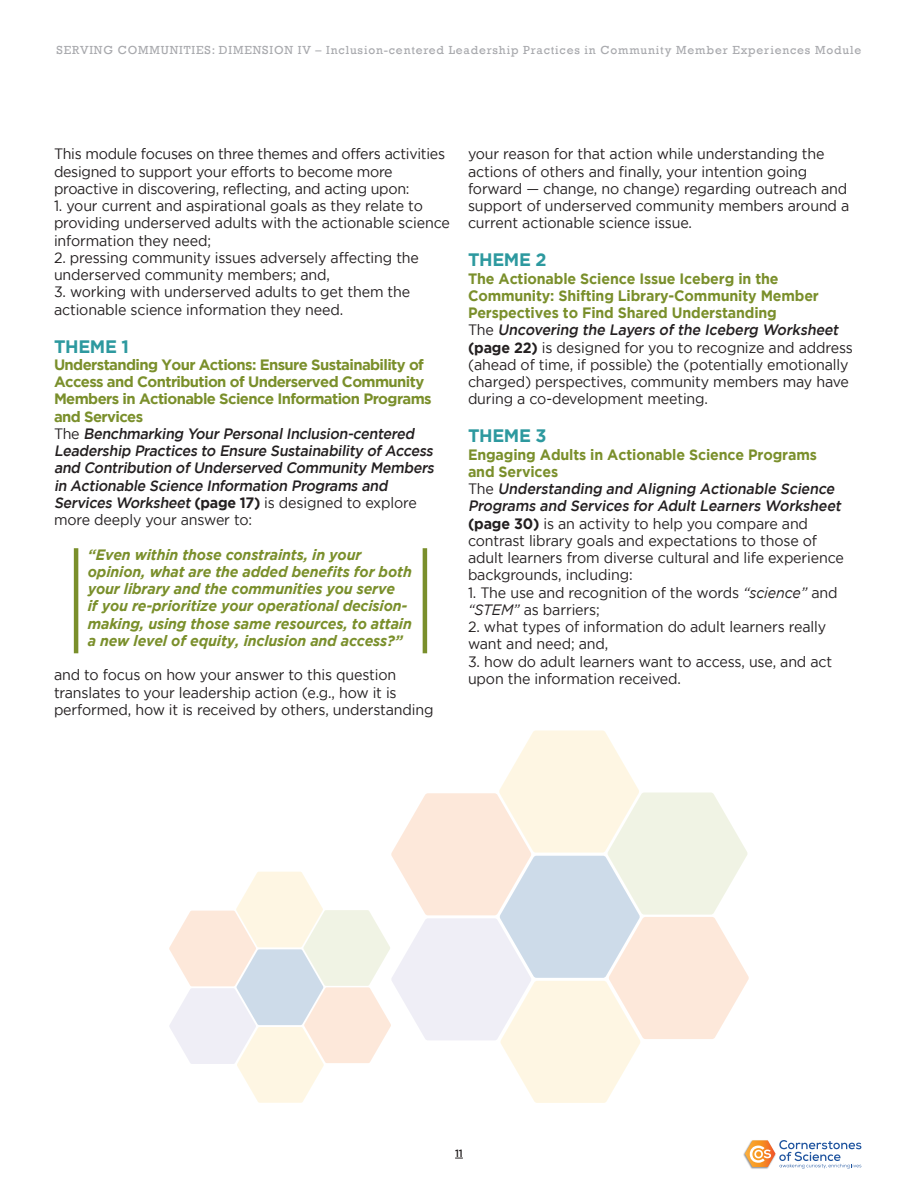
<style>
.page{position:relative;width:918px;height:1188px;background:#fff}
.page>*{position:absolute;margin:0;border:0;box-sizing:border-box;transform-origin:0 0}
.orange__theme__and__step{font:700 18px "Gotham";letter-spacing:-.02em;color:#2d999f}
.text{font:15px/17.2px "Gotham";letter-spacing:-.01em;color:#231f20;scale:.95 1}
.text-2{font:italic 700 15px/17.2px "Gotham";letter-spacing:-.01em;color:#7a8f2b;scale:.95 1}
.text-3{font:italic 500 15px "Gotham";color:#231f20;scale:.95 1}
.text-4{font:700 15px/17.2px "Gotham";letter-spacing:-.01em;color:#7a8f2b;scale:.95 1}
.text-5{font:700 15px "Gotham";letter-spacing:-.04em;color:#7a8f2b}
.t1{font:12px "Rockwell";letter-spacing:.07em;color:#a8a9ad}
.t2{font:500 10.5px "Gotham";color:#231f20;scale:.95 1}
.s1{font-weight:400;font-style:normal}
.s2{font-weight:500;font-style:italic}
.s3{font-weight:700}
.s4{font-style:italic}
</style>
<div class="page">
<svg style="left:745px;top:1140px;width:116px;height:29px"></svg>
<svg style="left:169px;top:730px;width:580px;height:372px"></svg>
<hr style="left:74px;top:548px;width:4px;height:105px;background:#7a8f2b">
<hr style="left:423px;top:548px;width:4px;height:105px;background:#7a8f2b">
<p class="t1" style="left:57px;top:43px;width:806px">SERVING COMMUNITIES: DIMENSION IV – Inclusion-centered Leadership Practices in Community Member Experiences Module</p>
<p class="text" style="left:54px;top:145px;width:413px">This module focuses on three themes and offers activities designed to support your efforts to become more proactive in discovering, reflecting, and acting upon:</p>
<p class="text" style="left:54px;top:197px;width:390px">1. your current and aspirational goals as they relate to</p>
<p class="text" style="left:54px;top:214px;width:418px">providing underserved adults with the actionable science</p>
<p class="text" style="left:54px;top:232px;width:167px">information they need;</p>
<p class="text" style="left:54px;top:249px;width:386px">2. pressing community issues adversely affecting the</p>
<p class="text" style="left:54px;top:266px;width:292px">underserved community members; and,</p>
<p class="text" style="left:54px;top:283px;width:377px">3. working with underserved adults to get them the</p>
<p class="text" style="left:54px;top:301px;width:306px">actionable science information they need.</p>
<p class="orange__theme__and__step" style="left:54px;top:336px;width:77px">THEME 1</p>
<p class="text-5" style="left:54px;top:356px;width:372px">Understanding Your Actions: Ensure Sustainability of</p>
<p class="text-5" style="left:54px;top:373px;width:372px">Access and Contribution of Underserved Community</p>
<p class="text-5" style="left:54px;top:390px;width:379px">Members in Actionable Science Information Programs</p>
<p class="text-5" style="left:54px;top:408px;width:91px">and Services</p>
<p class="text-3" style="left:54px;top:425px;width:384px"><span class="s1">T h e</span> Benchmarking Your Personal Inclusion-centered</p>
<p class="text-3" style="left:54px;top:442px;width:403px">Leadership Practices to Ensure Sustainability of Access</p>
<p class="text-3" style="left:54px;top:460px;width:404px">and Contribution of Underserved Community Members</p>
<p class="text-3" style="left:54px;top:477px;width:355px">in Actionable Science Information Programs and</p>
<p class="text" style="left:54px;top:494px;width:384px"><span class="s2">Services Worksheet</span> <span class="s3">(page 17)</span> is designed to explore more deeply your answer to:</p>
<p class="text-2" style="left:88px;top:546px;width:343px">“Even within those constraints, in your opinion, what are the added benefits for both your library and the communities you serve<br>if you re-prioritize your operational decision&shy;making, using those same resources, to attain a new level of equity, inclusion and access?”</p>
<p class="text" style="left:54px;top:666px;width:401px">and to focus on how your answer to this question translates to your leadership action (e.g., how it is performed, how it is received by others, understanding</p>
<p class="text" style="left:468px;top:145px;width:403px">your reason for that action while understanding the actions of others and finally, your intention going forward — change, no change) regarding outreach and support of underserved community members around a current actionable science issue.</p>
<p class="orange__theme__and__step" style="left:468px;top:250px;width:80px">THEME 2</p>
<p class="text-4" style="left:468px;top:269px;width:371px">The Actionable Science Issue Iceberg in the<br>Community: Shifting Library-Community Member<br>Perspectives to Find Shared Understanding</p>
<p class="text" style="left:468px;top:321px;width:407px">T h e <span class="s2">Uncovering the Layers of the Iceberg Worksheet </span><span class="s3">(page 22)</span> is designed for you to recognize and address (ahead of time, if possible) the (potentially emotionally charged) perspectives, community members may have during a co-development meeting.</p>
<p class="orange__theme__and__step" style="left:468px;top:426px;width:80px">THEME 3</p>
<p class="text-4" style="left:468px;top:445px;width:369px">Engaging Adults in Actionable Science Programs</p>
<p class="text-4" style="left:468px;top:463px;width:97px">and Services</p>
<p class="text" style="left:468px;top:480px;width:397px">T h e <span class="s2">Understanding and Aligning Actionable Science Programs and Services for Adult Learners Worksheet </span><span class="s3">(page 30)</span> is an activity to help you compare and contrast library goals and expectations to those of adult learners from diverse cultural and life experience backgrounds, including:</p>
<p class="text" style="left:468px;top:583px;width:391px">1. The use and recognition of the words <span class="s4">“science”</span> and <span class="s4">“STEM”</span> as barriers;</p>
<p class="text" style="left:468px;top:618px;width:379px">2. what types of information do adult learners really want and need; and,</p>
<p class="text" style="left:468px;top:652px;width:385px">3. how do adult learners want to access, use, and act upon the information received.</p>
<p class="t2" style="left:455px;top:1147px;width:10px">11</p>
</div>
